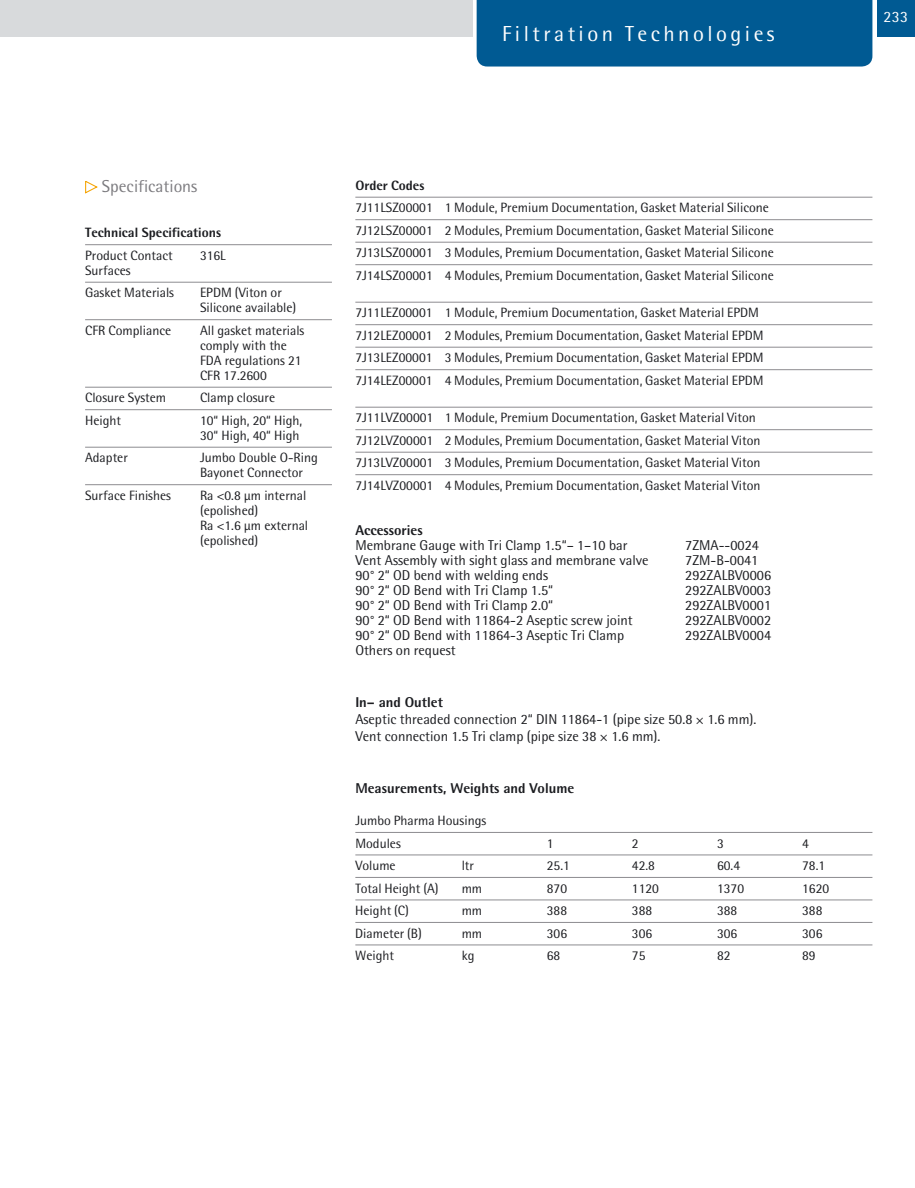
<style>
.page{position:relative;width:915px;height:1188px;background:#fff}
.page>*{position:absolute;margin:0;border:0;box-sizing:border-box;transform-origin:0 0}
.t1{font:21.75px "Sartorius Rotis Sans";letter-spacing:.16em;color:#fff}
.t2{font:17.25px "Sartorius Rotis Sans";color:#7c7b7f}
.t3{font:15.75px "Sartorius Rotis Sans";color:#fff}
.t4{font:14.25px/17.2px "Sartorius Rotis Sans";color:#1b1c20}
.t5{font:800 14.25px "Sartorius Rotis Sans";color:#1b1c20}
.t6{font:13.5px/22.5px "Sartorius Rotis Sans";color:#1b1c20}
.t7{font:800 13.5px "Sartorius Rotis Sans";color:#1b1c20}
</style>
<div class="page">
<div style="left:476px;top:0;width:396px;height:67px;background:#005a93"></div>
<div style="left:876px;top:0;width:38px;height:37px;background:#005a93"></div>
<div style="left:0;top:0;width:472px;height:37px;background:#d8dadc"></div>
<hr style="left:85px;top:244px;width:247px;height:1px;background:#8d8c90">
<hr style="left:85px;top:282px;width:247px;height:1px;background:#8d8c90">
<hr style="left:85px;top:319px;width:247px;height:1px;background:#8d8c90">
<hr style="left:85px;top:387px;width:247px;height:1px;background:#8d8c90">
<hr style="left:85px;top:409px;width:247px;height:1px;background:#8d8c90">
<hr style="left:85px;top:447px;width:247px;height:1px;background:#8d8c90">
<hr style="left:85px;top:484px;width:247px;height:1px;background:#8d8c90">
<svg style="left:85px;top:181px;width:13px;height:13px"></svg>
<hr style="left:355px;top:197px;width:517px;height:1px;background:#8d8c90">
<hr style="left:355px;top:219px;width:517px;height:1px;background:#8d8c90">
<hr style="left:355px;top:242px;width:517px;height:1px;background:#8d8c90">
<hr style="left:355px;top:264px;width:517px;height:1px;background:#8d8c90">
<hr style="left:355px;top:302px;width:517px;height:1px;background:#8d8c90">
<hr style="left:355px;top:324px;width:517px;height:1px;background:#8d8c90">
<hr style="left:355px;top:347px;width:517px;height:1px;background:#8d8c90">
<hr style="left:355px;top:369px;width:517px;height:1px;background:#8d8c90">
<hr style="left:355px;top:407px;width:517px;height:1px;background:#8d8c90">
<hr style="left:355px;top:429px;width:517px;height:1px;background:#8d8c90">
<hr style="left:355px;top:452px;width:517px;height:1px;background:#8d8c90">
<hr style="left:355px;top:474px;width:517px;height:1px;background:#8d8c90">
<hr style="left:355px;top:832px;width:517px;height:1px;background:#8d8c90">
<hr style="left:355px;top:855px;width:517px;height:1px;background:#8d8c90">
<hr style="left:355px;top:877px;width:517px;height:1px;background:#8d8c90">
<hr style="left:355px;top:900px;width:517px;height:1px;background:#8d8c90">
<hr style="left:355px;top:922px;width:517px;height:1px;background:#8d8c90">
<hr style="left:355px;top:945px;width:517px;height:1px;background:#8d8c90">
<h1 class="t1" style="left:502px;top:20px;width:274px">Filtration Technologies</h1>
<p class="t2" style="left:102px;top:176px;width:97px">Specifications</p>
<p class="t7" style="left:85px;top:228px;width:137px">Technical Specifications</p>
<p class="t6" style="left:85px;top:244px;width:89px">Product Contact</p>
<p class="t6" style="left:200px;top:244px;width:27px">316L</p>
<p class="t6" style="left:85px;top:259px;width:90px">Surfaces<br>Gasket Materials</p>
<p class="t6" style="left:200px;top:285px;width:98px;line-height:15px">EPDM (Viton or<br>Silicone available)</p>
<p class="t6" style="left:85px;top:319px;width:88px">CFR Compliance</p>
<p class="t6" style="left:200px;top:323px;width:106px;line-height:15px">All gasket materials comply with the<br>FDA regulations 21<br>CFR 17.2600</p>
<p class="t6" style="left:85px;top:386px;width:82px">Closure System</p>
<p class="t6" style="left:200px;top:386px;width:77px">Clamp closure</p>
<p class="t6" style="left:85px;top:409px;width:37px">Height</p>
<p class="t6" style="left:200px;top:413px;width:104px;line-height:15px">10“ High, 20“ High,<br>30“ High, 40“ High</p>
<p class="t6" style="left:85px;top:446px;width:44px">Adapter</p>
<p class="t6" style="left:200px;top:450px;width:119px;line-height:15px">Jumbo Double O-Ring<br>Bayonet Connector</p>
<p class="t6" style="left:85px;top:484px;width:87px">Surface Finishes</p>
<p class="t6" style="left:200px;top:488px;width:110px;line-height:15px">Ra &lt;0.8 μm internal (epolished)<br>Ra &lt;1.6 μm external (epolished)</p>
<p class="t7" style="left:355px;top:180px;width:71px">Order Codes</p>
<p class="t6" style="left:355px;top:196px;width:420px">7J11LSZ00001 1 Module, Premium Documentation, Gasket Material Silicone 7J12LSZ00001 2 Modules, Premium Documentation, Gasket Material Silicone 7J13LSZ00001 3 Modules, Premium Documentation, Gasket Material Silicone 7J14LSZ00001 4 Modules, Premium Documentation, Gasket Material Silicone</p>
<p class="t6" style="left:355px;top:301px;width:409px">7J11LEZ00001 1 Module, Premium Documentation, Gasket Material EPDM 7J12LEZ00001 2 Modules, Premium Documentation, Gasket Material EPDM 7J13LEZ00001 3 Modules, Premium Documentation, Gasket Material EPDM 7J14LEZ00001 4 Modules, Premium Documentation, Gasket Material EPDM</p>
<p class="t6" style="left:355px;top:406px;width:406px">7J11LVZ00001 1 Module, Premium Documentation, Gasket Material Viton 7J12LVZ00001 2 Modules, Premium Documentation, Gasket Material Viton 7J13LVZ00001 3 Modules, Premium Documentation, Gasket Material Viton 7J14LVZ00001 4 Modules, Premium Documentation, Gasket Material Viton</p>
<p class="t5" style="left:355px;top:525px;width:69px">Accessories</p>
<p class="t4" style="left:355px;top:536px;width:274px">Membrane Gauge with Tri Clamp 1.5“– 1–10 bar</p>
<p class="t4" style="left:685px;top:536px;width:75px">7ZMA--0024</p>
<p class="t4" style="left:355px;top:551px;width:294px">Vent Assembly with sight glass and membrane valve</p>
<p class="t4" style="left:685px;top:551px;width:75px">7ZM-B-0041</p>
<p class="t4" style="left:355px;top:566px;width:194px">90° 2“ OD bend with welding ends</p>
<p class="t4" style="left:685px;top:566px;width:87px">292ZALBV0006</p>
<p class="t4" style="left:355px;top:581px;width:199px">90° 2“ OD Bend with Tri Clamp 1.5“</p>
<p class="t4" style="left:685px;top:581px;width:87px">292ZALBV0003</p>
<p class="t4" style="left:355px;top:596px;width:199px">90° 2“ OD Bend with Tri Clamp 2.0“</p>
<p class="t4" style="left:685px;top:596px;width:87px">292ZALBV0001</p>
<p class="t4" style="left:355px;top:611px;width:279px">90° 2“ OD Bend with 11864-2 Aseptic screw joint</p>
<p class="t4" style="left:685px;top:611px;width:87px">292ZALBV0002</p>
<p class="t4" style="left:355px;top:626px;width:270px">90° 2“ OD Bend with 11864-3 Aseptic Tri Clamp</p>
<p class="t4" style="left:685px;top:626px;width:87px">292ZALBV0004</p>
<p class="t4" style="left:355px;top:641px;width:102px">Others on request</p>
<p class="t5" style="left:355px;top:697px;width:89px">In– and Outlet</p>
<p class="t4" style="left:355px;top:710px;width:402px">Aseptic threaded connection 2“ DIN 11864-1 (pipe size 50.8 1.6 mm).<br>Vent connection 1.5 Tri clamp (pipe size 38 1.6 mm).</p>
<p class="t5" style="left:355px;top:783px;width:220px">Measurements, Weights and Volume</p>
<p class="t6" style="left:355px;top:809px;width:132px">Jumbo Pharma Housings<br>Modules</p>
<p class="t6" style="left:546px;top:832px;width:8px">1</p>
<p class="t6" style="left:631px;top:832px;width:8px">2</p>
<p class="t6" style="left:716px;top:832px;width:8px">3</p>
<p class="t6" style="left:801px;top:832px;width:8px">4</p>
<p class="t6" style="left:355px;top:854px;width:42px">Volume</p>
<p class="t6" style="left:461px;top:854px;width:14px">ltr</p>
<p class="t6" style="left:546px;top:854px;width:25px">25.1</p>
<p class="t6" style="left:631px;top:854px;width:25px">42.8</p>
<p class="t6" style="left:716px;top:854px;width:25px">60.4</p>
<p class="t6" style="left:801px;top:854px;width:25px">78.1</p>
<p class="t6" style="left:355px;top:877px;width:85px">Total Height (A)</p>
<p class="t6" style="left:461px;top:877px;width:22px">mm</p>
<p class="t6" style="left:546px;top:877px;width:22px">870</p>
<p class="t6" style="left:631px;top:877px;width:29px">1120</p>
<p class="t6" style="left:716px;top:877px;width:29px">1370</p>
<p class="t6" style="left:801px;top:877px;width:29px">1620</p>
<p class="t6" style="left:355px;top:899px;width:55px">Height (C)</p>
<p class="t6" style="left:461px;top:899px;width:22px">mm</p>
<p class="t6" style="left:546px;top:899px;width:22px">388</p>
<p class="t6" style="left:631px;top:899px;width:22px">388</p>
<p class="t6" style="left:716px;top:899px;width:22px">388</p>
<p class="t6" style="left:801px;top:899px;width:22px">388</p>
<p class="t6" style="left:355px;top:922px;width:68px">Diameter (B)</p>
<p class="t6" style="left:461px;top:922px;width:22px">mm</p>
<p class="t6" style="left:546px;top:922px;width:22px">306</p>
<p class="t6" style="left:631px;top:922px;width:22px">306</p>
<p class="t6" style="left:716px;top:922px;width:22px">306</p>
<p class="t6" style="left:801px;top:922px;width:22px">306</p>
<p class="t6" style="left:355px;top:944px;width:40px">Weight</p>
<p class="t6" style="left:461px;top:944px;width:14px">kg</p>
<p class="t6" style="left:546px;top:944px;width:15px">68</p>
<p class="t6" style="left:631px;top:944px;width:15px">75</p>
<p class="t6" style="left:716px;top:944px;width:15px">82</p>
<p class="t6" style="left:801px;top:944px;width:15px">89</p>
<p class="t3" style="left:883px;top:8px;width:26px">233</p>
</div>
